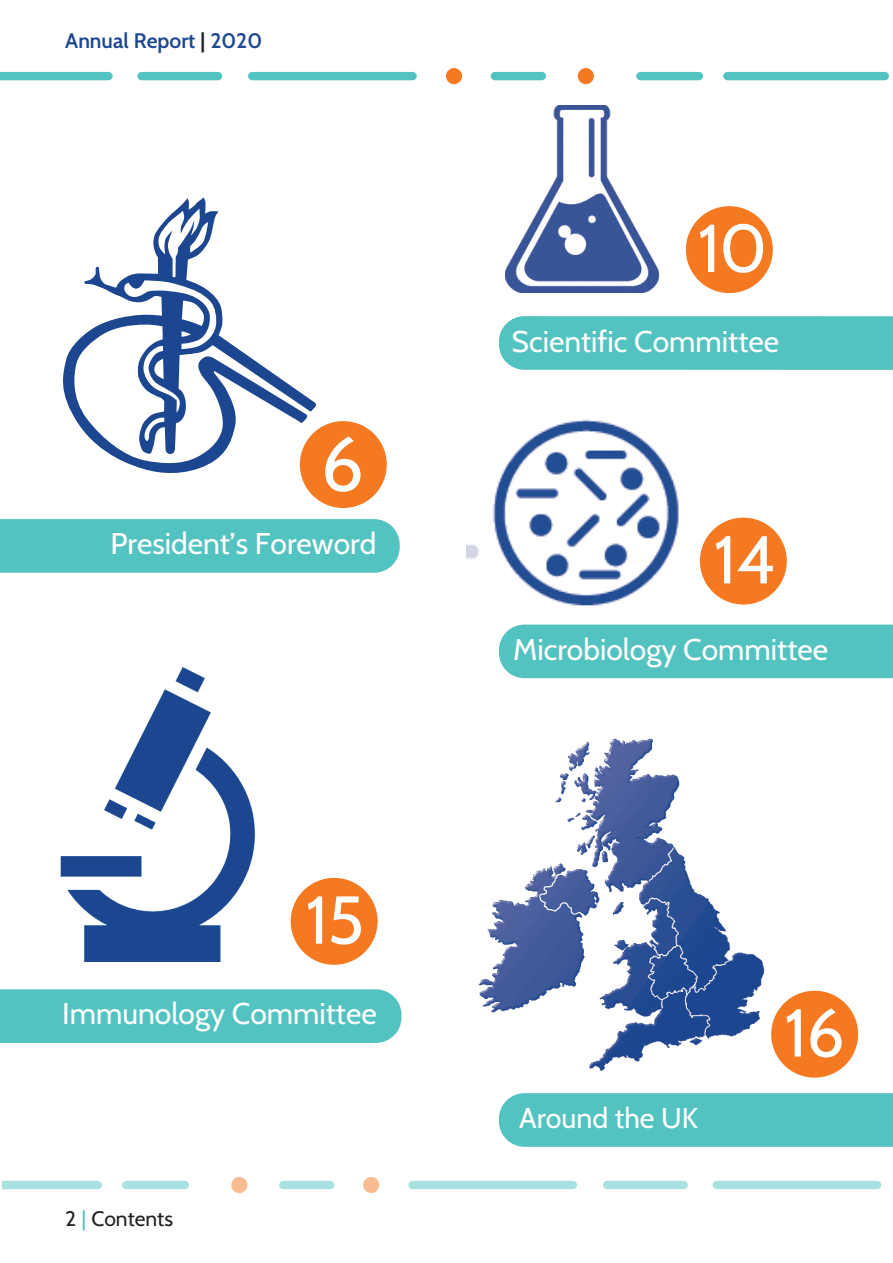
<style>
.page{position:relative;width:893px;height:1263px;background:#fff}
.page>*{position:absolute;margin:0;border:0;box-sizing:border-box;transform-origin:0 0}
.t1{font:76.2px "Cabin";color:#fff}
.t2{font:67.5px "Cabin";color:#fff}
.t3{font:30px "Cabin";color:#fff}
.t4{font:28.65px "Cabin";color:#fff}
.t5{font:600 21px "Cabin";color:#1c468f}
.t6{font:21px "Cabin";color:#231f20}
.s1{color:#231f20}
.s2{color:#53c3c1}
</style>
<div class="page">
<div style="left:640px;top:72px;width:59px;height:8px;background:#53c3c1"></div>
<div style="left:727px;top:72px;width:158px;height:8px;background:#53c3c1"></div>
<div style="left:141px;top:72px;width:77px;height:8px;background:#53c3c1"></div>
<div style="left:252px;top:72px;width:161px;height:8px;background:#53c3c1"></div>
<div style="left:0;top:72px;width:108px;height:8px;background:#53c3c1"></div>
<div style="left:578px;top:68px;width:16px;height:16px;background:#f47921;border-radius:50%"></div>
<div style="left:446px;top:68px;width:16px;height:16px;background:#f47921;border-radius:50%"></div>
<div style="left:495px;top:72px;width:47px;height:8px;background:#53c3c1"></div>
<div style="left:126px;top:1181px;width:59px;height:8px;background:#a9e1e0"></div>
<div style="left:2px;top:1181px;width:96px;height:8px;background:#a9e1e0"></div>
<div style="left:607px;top:1181px;width:77px;height:8px;background:#a9e1e0"></div>
<div style="left:413px;top:1181px;width:160px;height:8px;background:#a9e1e0"></div>
<div style="left:717px;top:1181px;width:160px;height:8px;background:#a9e1e0"></div>
<div style="left:231px;top:1177px;width:16px;height:16px;background:#f9bc90;border-radius:50%"></div>
<svg style="left:363px;top:1177px;width:16px;height:16px"></svg>
<div style="left:283px;top:1181px;width:47px;height:8px;background:#a9e1e0"></div>
<img style="left:478px;top:738px;width:298px;height:333px">
<img style="left:505px;top:106px;width:153px;height:186px">
<div style="left:0;top:519px;width:400px;height:54px;background:#53c3c1"></div>
<div style="left:771px;top:991px;width:87px;height:87px;background:#f47921;border-radius:50%"></div>
<div style="left:499px;top:316px;width:394px;height:54px;background:#53c3c1"></div>
<div style="left:686px;top:206px;width:87px;height:87px;background:#f47921;border-radius:50%"></div>
<img style="left:467px;top:419px;width:239px;height:187px">
<div style="left:499px;top:624px;width:394px;height:54px;background:#53c3c1"></div>
<div style="left:700px;top:518px;width:87px;height:86px;background:#f47921;border-radius:50%"></div>
<img style="left:60px;top:667px;width:196px;height:294px">
<div style="left:291px;top:878px;width:87px;height:87px;background:#f47921;border-radius:50%"></div>
<div style="left:0;top:989px;width:401px;height:54px;background:#53c3c1"></div>
<div style="left:499px;top:1093px;width:394px;height:54px;background:#53c3c1"></div>
<svg style="left:63px;top:198px;width:253px;height:279px"></svg>
<div style="left:300px;top:421px;width:87px;height:87px;background:#f47921;border-radius:50%"></div>
<p class="t5" style="left:65px;top:28px;width:198px">Annual Report <span class="s1">|</span> 2020</p>
<h1 class="t1" style="left:321px;top:420px;width:45px">6</h1>
<p class="t3" style="left:110px;top:526px;width:267px">President’s Foreword</p>
<h2 class="t2" style="left:306px;top:881px;width:60px">15</h2>
<p class="t3" style="left:62px;top:996px;width:316px">Immunology Committee</p>
<p class="t6" style="left:65px;top:1206px;width:109px">2 <span class="s2">|</span> Contents</p>
<h2 class="t2" style="left:698px;top:209px;width:71px">10</h2>
<p class="t3" style="left:512px;top:324px;width:269px">Scientific Committee</p>
<h2 class="t2" style="left:714px;top:521px;width:63px">14</h2>
<p class="t3" style="left:513px;top:632px;width:317px">Microbiology Committee</p>
<p class="t4" style="left:519px;top:1102px;width:180px">Around the UK</p>
<h2 class="t2" style="left:784px;top:994px;width:62px">16</h2>
</div>
